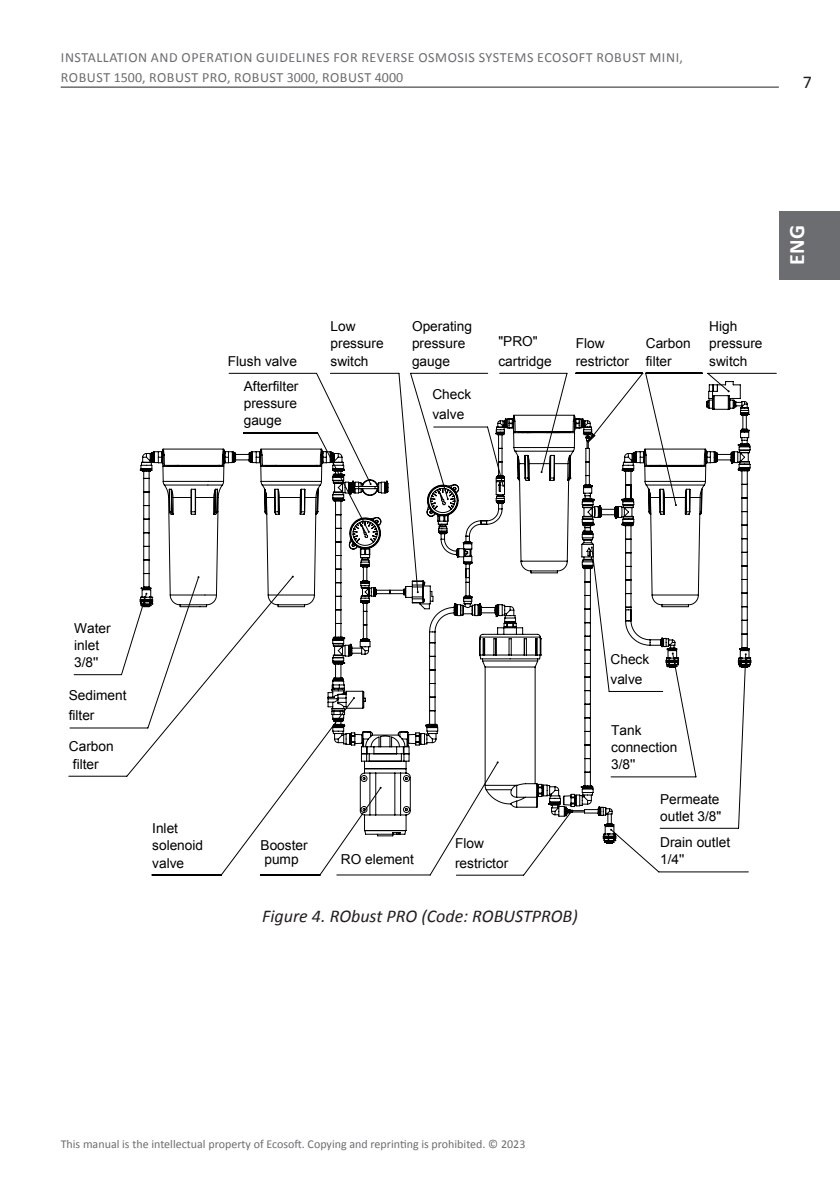
<style>
.page{position:relative;width:840px;height:1191px;background:#fff}
.page>*{position:absolute;margin:0;border:0;box-sizing:border-box;transform-origin:0 0}
.t1{font:700 22px "Calibri";color:#fff}
.t2{font:italic 18px "Calibri";color:#231f20}
.t3{font:18px "Calibri";color:#231f20}
.t4{font:14px/20px "Calibri";letter-spacing:.04em;color:#6c6d70}
.t5{font:13.6px/17.2px "Arial";color:#000001}
.t6{font:12px "Calibri";color:#6c6d70}
</style>
<div class="page">
<hr style="left:61px;top:87px;width:717px;height:1px;background:#231f20">
<div style="left:779px;top:211px;width:60px;height:68px;background:#6c6d70"></div>
<svg style="left:68px;top:373px;width:708px;height:503px"></svg>
<svg style="left:139px;top:381px;width:612px;height:463px"></svg>
<p class="t4" style="left:61px;top:47px;width:623px">INSTALLATION AND OPERATION GUIDELINES FOR REVERSE OSMOSIS SYSTEMS ECOSOFT ROBUST MINI,<br>ROBUST 1500, ROBUST PRO, ROBUST 3000, ROBUST 4000</p>
<h2 class="t3" style="left:802px;top:70px;width:11px">7</h2>
<p class="t5" style="left:228px;top:352px;width:71px">Flush valve</p>
<p class="t5" style="left:243px;top:377px;width:56px;text-align:justify">Afterfilter pressure gauge</p>
<p class="t5" style="left:330px;top:318px;width:55px">Low pressure switch</p>
<p class="t5" style="left:412px;top:318px;width:62px">Operating pressure gauge</p>
<p class="t5" style="left:432px;top:385px;width:40px;line-height:20px">Check valve</p>
<p class="t5" style="left:498px;top:331px;width:55px;line-height:20px">"PRO" cartridge</p>
<p class="t5" style="left:575px;top:335px;width:55px">Flow restrictor</p>
<p class="t5" style="left:645px;top:335px;width:46px">Carbon filter</p>
<p class="t5" style="left:708px;top:318px;width:55px">High pressure switch</p>
<h1 class="t1" style="left:782px;top:265px;width:41px;rotate:-90deg">ENG</h1>
<p class="t5" style="left:74px;top:619px;width:38px">Water inlet<br>3/8''</p>
<p class="t5" style="left:69px;top:686px;width:59px;line-height:20px">Sediment filter</p>
<p class="t5" style="left:69px;top:738px;width:46px">Carbon filter</p>
<p class="t5" style="left:152px;top:820px;width:52px">Inlet solenoid valve</p>
<p class="t5" style="left:260px;top:839px;width:49px;line-height:13.6px">Booster pump</p>
<p class="t5" style="left:341px;top:850px;width:74px">RO element</p>
<p class="t5" style="left:455px;top:833px;width:55px;line-height:20px">Flow restrictor</p>
<h2 class="t2" style="left:262px;top:903px;width:317px">Figure 4. RObust PRO (Code: ROBUSTPROB)</h2>
<p class="t5" style="left:610px;top:649px;width:40px;line-height:20px">Check valve</p>
<p class="t5" style="left:611px;top:721px;width:68px">Tank connection<br>3/8''</p>
<p class="t5" style="left:659px;top:790px;width:63px">Permeate outlet 3/8"</p>
<p class="t5" style="left:659px;top:834px;width:71px">Drain outlet<br>1/4''</p>
<p class="t6" style="left:61px;top:1136px;width:466px">This manual is the intellectual property of Ecosoft. Copying and reprinting is prohibited. © 2023</p>
</div>
